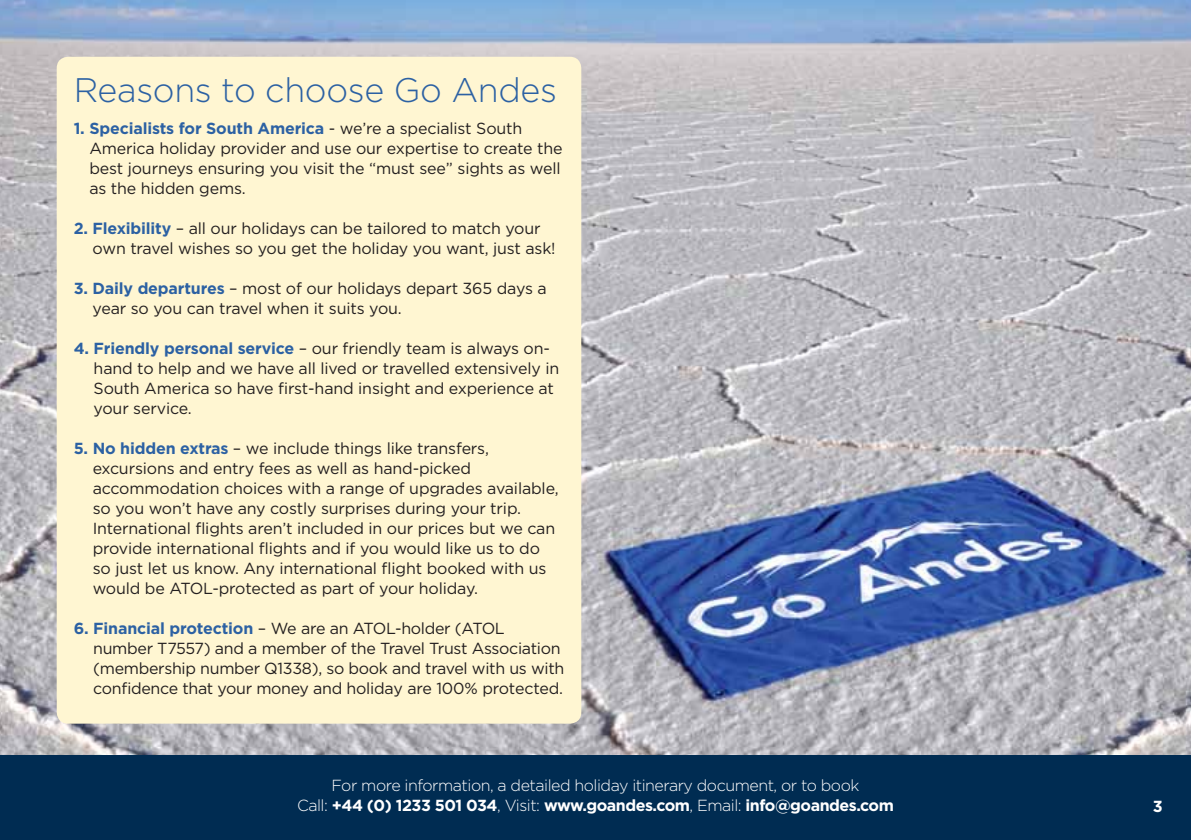
<style>
.page{position:relative;width:1191px;height:840px;background:#fff}
.page>*{position:absolute;margin:0;border:0;box-sizing:border-box;transform-origin:0 0}
.t1{font:300 34px "Gotham";letter-spacing:-.01em;color:#2c61a3}
.t2{font:16px/20px "Gotham";letter-spacing:-.01em;color:#231f20}
.t3{font:300 16px/20px "Gotham";letter-spacing:-.03em;color:#fff;text-align:center}
.t4{font:700 16px "Gotham";color:#fff}
.s1{font-weight:700;color:#2c61a3}
.s2{font-weight:700}
</style>
<div class="page">
<div style="left:0;top:754px;width:1191px;height:85px;background:#002c52"></div>
<img style="left:0;top:0;width:541px;height:754px">
<img style="left:541px;top:0;width:650px;height:754px">
<div style="left:57px;top:57px;width:524px;height:666px;background:#fff6d2;border-radius:11px"></div>
<h1 class="t1" style="left:74px;top:72px;width:485px">Reasons to choose Go Andes</h1>
<p class="t2" style="left:89px;top:118px;width:475px;text-indent:-16px"><span class="s1">1. Specialists for South America</span> - we’re a specialist South America holiday provider and use our expertise to create the best journeys ensuring you visit the “must see” sights as well as the hidden gems.</p>
<p class="t2" style="left:93px;top:218px;width:464px;text-indent:-19px"><span class="s1">2. Flexibility</span> – all our holidays can be tailored to match your own travel wishes so you get the holiday you want, just ask!</p>
<p class="t2" style="left:93px;top:278px;width:455px;text-indent:-19px"><span class="s1">3. Daily departures</span> – most of our holidays depart 365 days a year so you can travel when it suits you.</p>
<p class="t2" style="left:94px;top:338px;width:467px;text-indent:-20px"><span class="s1">4. Friendly personal service</span> – our friendly team is always on&shy;hand to help and we have all lived or travelled extensively in South America so have first-hand insight and experience at your service.</p>
<p class="t2" style="left:93px;top:438px;width:467px;text-indent:-19px"><span class="s1">5. No hidden extras</span> – we include things like transfers, excursions and entry fees as well as hand-picked accommodation choices with a range of upgrades available, so you won’t have any costly surprises during your trip.<br>International flights aren’t included in our prices but we can provide international flights and if you would like us to do so just let us know. Any international flight booked with us would be ATOL-protected as part of your holiday.</p>
<p class="t2" style="left:93px;top:618px;width:472px;text-indent:-19px"><span class="s1">6. Financial protection</span> – We are an ATOL-holder (ATOL number T7557) and a member of the Travel Trust Association (membership number Q1338), so book and travel with us with confidence that your money and holiday are 100% protected.</p>
<p class="t3" style="left:297px;top:774px;width:598px">For more information, a detailed holiday itinerary document, or to book<br>Call: <span class="s2">+44 (0) 1233 501 034</span>, Visit: <span class="s2">www.goandes.com</span>, Email: <span class="s2">info@goandes.com</span></p>
<p class="t4" style="left:1152px;top:796px;width:11px">3</p>
</div>
